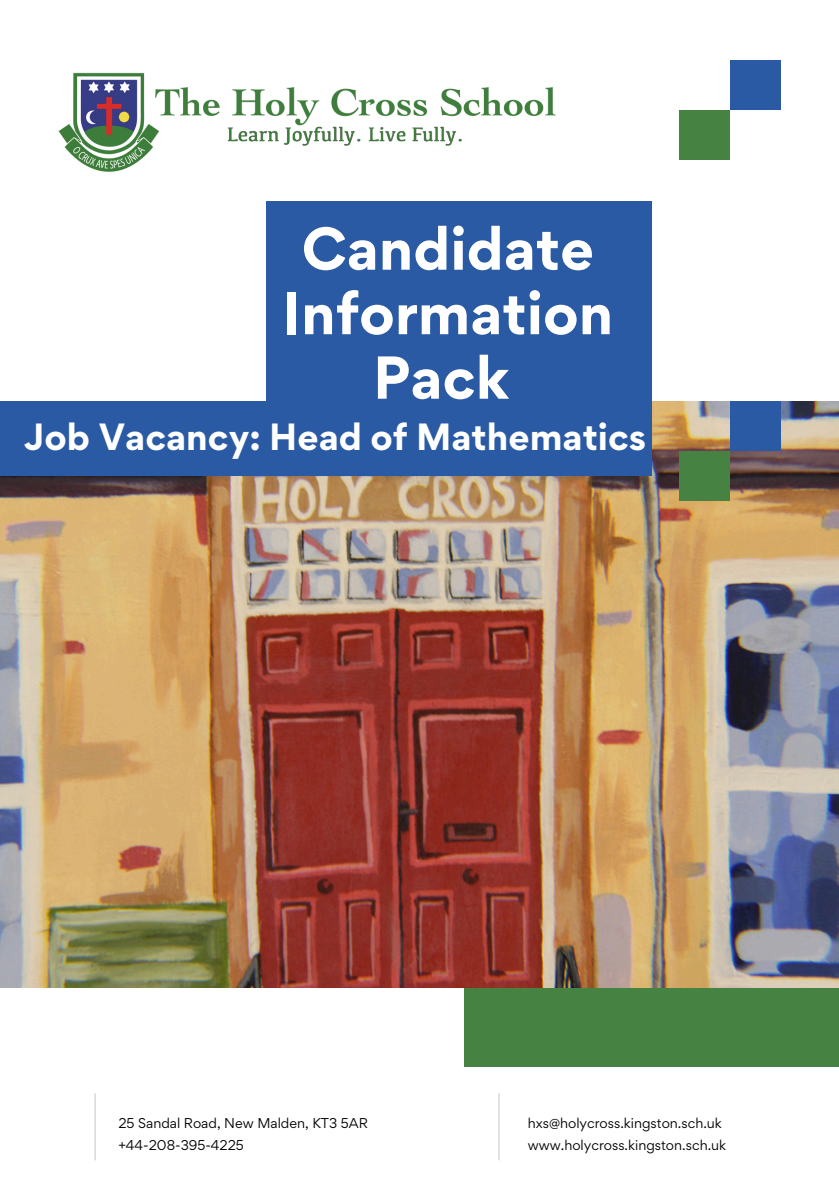
<style>
.page{position:relative;width:839px;height:1191px;background:#fff}
.page>*{position:absolute;margin:0;border:0;box-sizing:border-box;transform-origin:0 0}
.t1{font:700 54px/64.4px "Gordita";color:#fff;text-align:center}
.t2{font:700 33.8px "Gordita";color:#fff}
.t3{font:12.6px "Gordita";color:#000}
</style>
<div class="page">
<div style="left:463px;top:862px;width:375px;height:205px;background:#468242"></div>
<img style="left:0;top:401px;width:838px;height:587px">
<div style="left:730px;top:60px;width:51px;height:50px;background:#2a5aa4"></div>
<div style="left:679px;top:451px;width:51px;height:50px;background:#468242"></div>
<div style="left:730px;top:401px;width:51px;height:50px;background:#2a5aa4"></div>
<hr style="left:498px;top:1093px;width:1px;height:67px;background:#d8d8d8">
<hr style="left:94px;top:1093px;width:2px;height:67px;background:#d8d8d8">
<div style="left:0;top:401px;width:651px;height:74px;background:#2a5aa4"></div>
<img style="left:58px;top:72px;width:498px;height:100px">
<div style="left:679px;top:110px;width:51px;height:50px;background:#468242"></div>
<div style="left:267px;top:202px;width:384px;height:200px;background:#2a5aa4"></div>
<p class="t1" style="left:282px;top:216px;width:332px">Candidate<br>Information<br>Pack</p>
<h1 class="t2" style="left:24px;top:414px;width:624px">Job Vacancy: Head of Mathematics</h1>
<p class="t3" style="left:118px;top:1114px;width:251px">25 Sandal Road, New Malden, KT3 5AR</p>
<h2 class="t3" style="left:118px;top:1136px;width:127px">+44-208-395-4225</h2>
<p class="t3" style="left:528px;top:1114px;width:195px">hxs@holycross.kingston.sch.uk</p>
<p class="t3" style="left:528px;top:1136px;width:200px">www.holycross.kingston.sch.uk</p>
</div>
